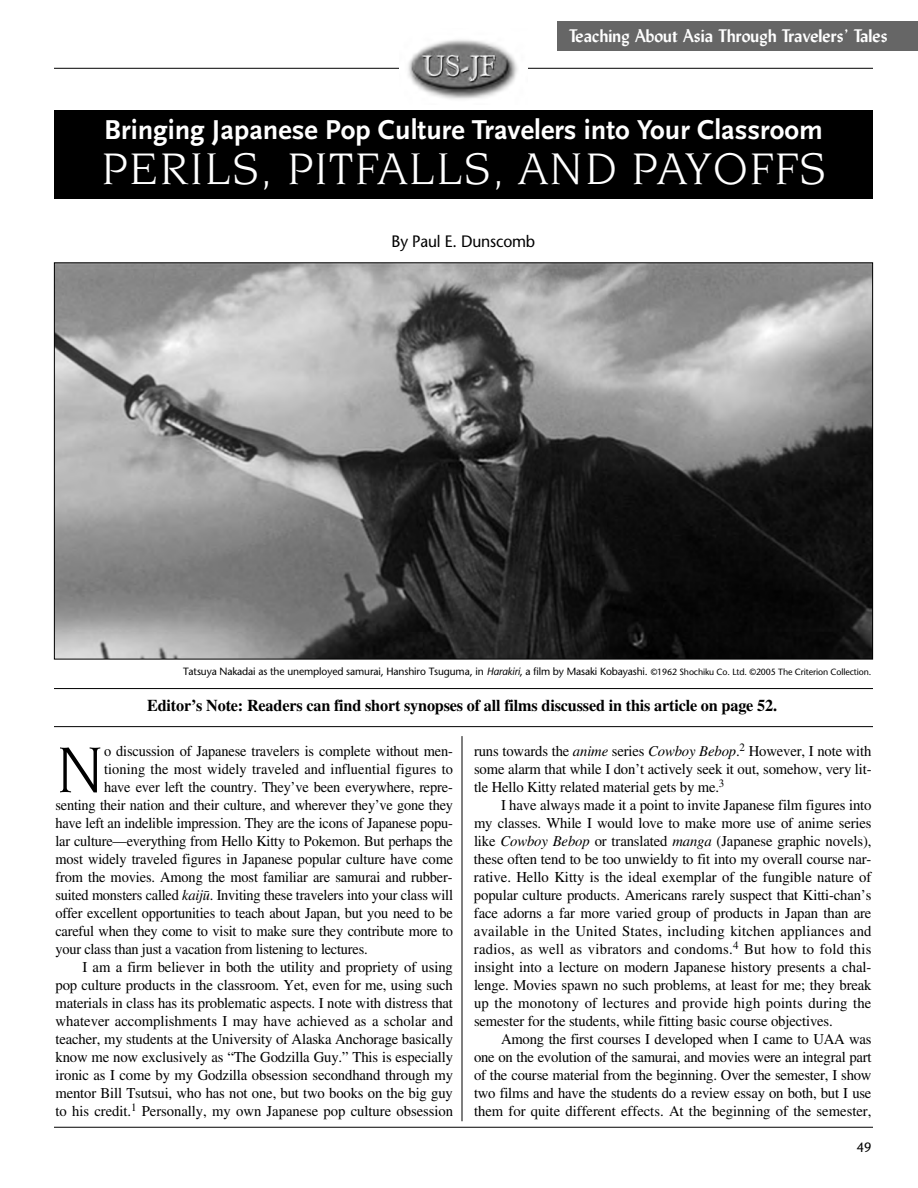
<style>
.page{position:relative;width:918px;height:1188px;background:#fff}
.page>*{position:absolute;margin:0;border:0;box-sizing:border-box;transform-origin:0 0}
.t1{font:69.6px "Novarese";color:#000}
.t2{font:48px "Novarese";letter-spacing:.025em;color:#fff}
.t3{font:700 28.5px "Scala Sans LF";color:#fff}
.t4{font:700 18px "Lydian BT";color:#fff}
.t5{font:700 16.5px "EAA Times";letter-spacing:-.01em;color:#000}
.t6{font:16.5px "Stone Sans";letter-spacing:-.01em;color:#000;scale:.95 1}
.t7{font:15px/18px "EAA Times";letter-spacing:-.01em;color:#000;text-align:justify}
.t8{font:15px "EAA Times";letter-spacing:-.01em;color:#000;scale:.96 1}
.t9{font:13.5px "Stone Sans";color:#000;scale:.95 1}
.t10{font:10.5px "Stone Sans";letter-spacing:-.01em;color:#000}
.s1{font-style:italic}
.s2{font-size:9px}
</style>
<div class="page">
<img style="left:56px;top:264px;width:815px;height:393px">
<div style="left:54px;top:110px;width:819px;height:89px;background:#000"></div>
<hr style="left:462px;top:736px;width:1px;height:385px;background:#000">
<hr style="left:54px;top:1127px;width:819px;height:1px;background:#000">
<hr style="left:54px;top:726px;width:819px;height:1px;background:#000">
<hr style="left:54px;top:688px;width:819px;height:1px;background:#000">
<div style="left:558px;top:21px;width:360px;height:30px;background:#666"></div>
<hr style="left:54px;top:68px;width:819px;height:1px;background:#000">
<img style="left:400px;top:39px;width:127px;height:61px">
<p class="t4" style="left:569px;top:29px;width:320px">Teaching About Asia Through Travelers’ Tales</p>
<h3 class="t3" style="left:104px;top:116px;width:720px">Bringing Japanese Pop Culture Travelers into Your Classroom</h3>
<h2 class="t2" style="left:101px;top:148px;width:727px">PERILS, PITFALLS, AND PAYOFFS</h2>
<p class="t6" style="left:392px;top:234px;width:153px">By Paul E. Dunscomb</p>
<p class="t10" style="left:183px;top:667px;width:690px">Tatsuya Nakadai as the unemployed samurai, Hanshiro Tsuguma, in <span class="s1">Harakiri</span>, a film by Masaki Kobayashi. <span class="s2">©1962 Shochiku Co. Ltd. ©2005 The Criterion Collection.</span></p>
<p class="t5" style="left:147px;top:699px;width:631px">Editor’s Note: Readers can find short synopses of all films discussed in this article on page 52.</p>
<h1 class="t1" style="left:56px;top:741px;width:51px">N</h1>
<p class="t8" style="left:104px;top:746px;width:365px">o discussion of Japanese travelers is complete without men-</p>
<p class="t8" style="left:104px;top:764px;width:365px">tioning the most widely traveled and influential figures to</p>
<p class="t8" style="left:104px;top:782px;width:365px">have ever left the country. They’ve been everywhere, repre-</p>
<p class="t8" style="left:55px;top:800px;width:416px">senting their nation and their culture, and wherever they’ve gone they</p>
<p class="t8" style="left:55px;top:818px;width:416px">have left an indelible impression. They are the icons of Japanese popu-</p>
<p class="t8" style="left:55px;top:836px;width:416px">lar culture—everything from Hello Kitty to Pokemon. But perhaps the</p>
<p class="t8" style="left:55px;top:854px;width:416px">most widely traveled figures in Japanese popular culture have come</p>
<p class="t8" style="left:55px;top:872px;width:415px">from the movies. Among the most familiar are samurai and rubber-</p>
<p class="t8" style="left:55px;top:890px;width:416px">suited monsters called <span class="s1">kaij†</span>. Inviting these travelers into your class will</p>
<p class="t8" style="left:55px;top:908px;width:416px">offer excellent opportunities to teach about Japan, but you need to be</p>
<p class="t8" style="left:55px;top:926px;width:416px">careful when they come to visit to make sure they contribute more to</p>
<p class="t8" style="left:55px;top:944px;width:327px">your class than just a vacation from listening to lectures.</p>
<p class="t7" style="left:83px;top:960px;width:372px">I am a firm believer in both the utility and propriety of using</p>
<p class="t7" style="left:56px;top:978px;width:399px">pop culture products in the classroom. Yet, even for me, using such</p>
<p class="t7" style="left:55px;top:996px;width:399px">materials in class has its problematic aspects. I note with distress that</p>
<p class="t7" style="left:55px;top:1014px;width:399px">whatever accomplishments I may have achieved as a scholar and</p>
<p class="t7" style="left:55px;top:1032px;width:399px">teacher, my students at the University of Alaska Anchorage basically</p>
<p class="t7" style="left:55px;top:1050px;width:399px">know me now exclusively as “The Godzilla Guy.” This is especially</p>
<p class="t7" style="left:55px;top:1068px;width:399px">ironic as I come by my Godzilla obsession secondhand through my</p>
<p class="t7" style="left:55px;top:1086px;width:399px">mentor Bill Tsutsui, who has not one, but two books on the big guy</p>
<p class="t7" style="left:55px;top:1104px;width:399px">to his credit.<sup>1</sup> Personally, my own Japanese pop culture obsession</p>
<p class="t7" style="left:474px;top:744px;width:399px">runs towards the <span class="s1">anime</span> series <span class="s1">Cowboy Bebop</span>.<sup>2</sup> However, I note with some alarm that while I don’t actively seek it out, somehow, very lit&shy;tle Hello Kitty related material gets by me.<sup>3</sup></p>
<p class="t7" style="left:474px;top:798px;width:399px;text-indent:27px">I have always made it a point to invite Japanese film figures into my classes. While I would love to make more use of anime series like <span class="s1">Cowboy Bebop</span> or translated <span class="s1">manga</span> (Japanese graphic novels), these often tend to be too unwieldy to fit into my overall course nar&shy;rative. Hello Kitty is the ideal exemplar of the fungible nature of popular culture products. Americans rarely suspect that Kitti-chan’s face adorns a far more varied group of products in Japan than are available in the United States, including kitchen appliances and radios, as well as vibrators and condoms.<sup>4</sup> But how to fold this insight into a lecture on modern Japanese history presents a chal&shy;lenge. Movies spawn no such problems, at least for me; they break up the monotony of lectures and provide high points during the semester for the students, while fitting basic course objectives.</p>
<p class="t7" style="left:474px;top:1032px;width:399px;text-indent:27px">Among the first courses I developed when I came to UAA was one on the evolution of the samurai, and movies were an integral part of the course material from the beginning. Over the semester, I show two films and have the students do a review essay on both, but I use them for quite different effects. At the beginning of the semester,</p>
<p class="t9" style="left:857px;top:1142px;width:17px">49</p>
</div>
